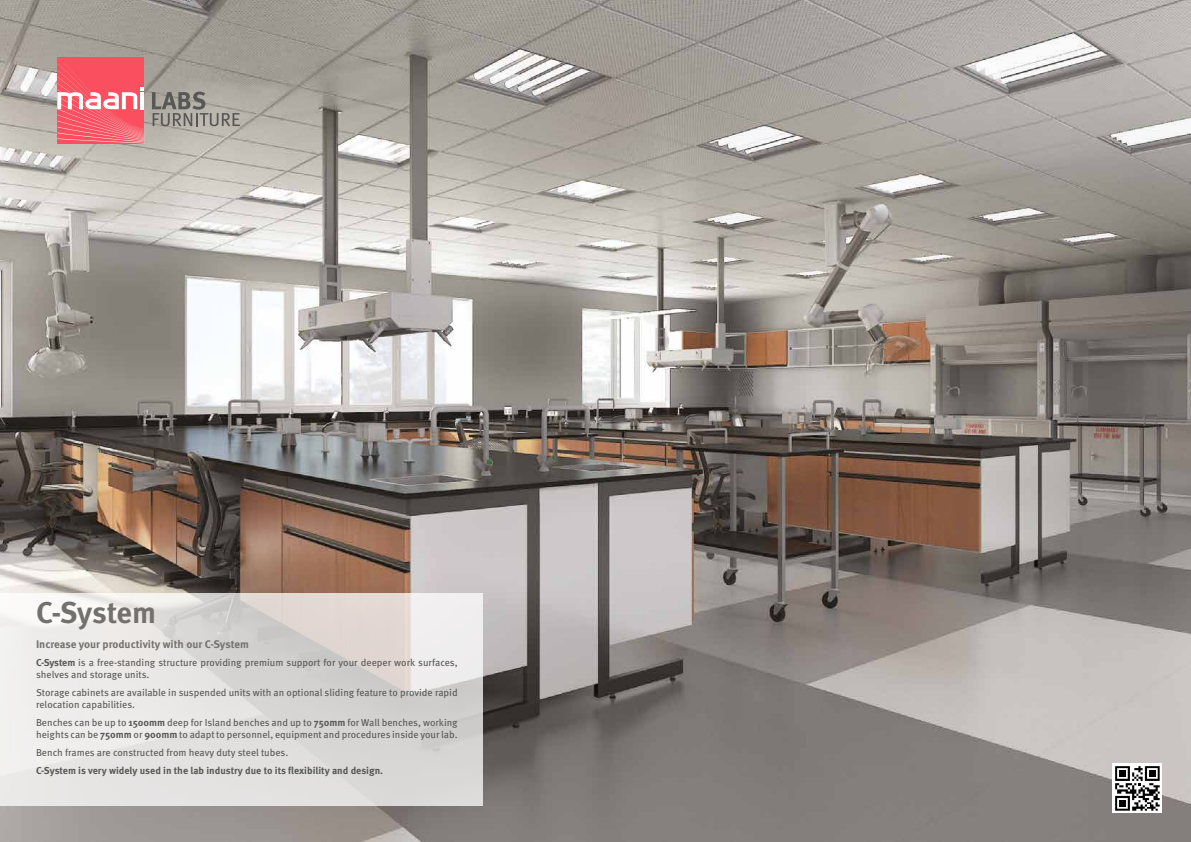
<style>
.page{position:relative;width:1191px;height:842px;background:#fff}
.page>*{position:absolute;margin:0;border:0;box-sizing:border-box;transform-origin:0 0}
.t1{font:700 30px "Meta OT";letter-spacing:-.01em;color:#74706d}
.t2{font:700 11px "Meta OT";color:#74706d}
.t3{font:10px/12px "Meta OT";color:#575756}
.t4{font:700 10px "Meta OT";color:#575756}
.s1{font-weight:700}
</style>
<div class="page">
<img style="left:0;top:0;width:1191px;height:842px">
<svg style="left:0;top:593px;width:482px;height:213px;background:#e2dfde"></svg>
<svg style="left:152px;top:92px;width:88px;height:34px;background:#97948e"></svg>
<svg style="left:57px;top:57px;width:87px;height:86px;background:#f96a77"></svg>
<div style="left:1112px;top:764px;width:50px;height:49px;background:#fff"></div>
<svg style="left:1115px;top:766px;width:44px;height:45px"></svg>
<div style="left:1149px;top:770px;width:6px;height:7px;background:#000"></div>
<div style="left:1119px;top:770px;width:6px;height:7px;background:#000"></div>
<h1 class="t1" style="left:36px;top:593px;width:122px">C-System</h1>
<p class="t2" style="left:36px;top:637px;width:214px">Increase your productivity with our C-System</p>
<p class="t3" style="left:36px;top:657px;width:423px"><span class="s1">C-System</span> is a free-standing structure providing premium support for your deeper work surfaces, shelves and storage units.</p>
<p class="t3" style="left:36px;top:687px;width:423px">Storage cabinets are available in suspended units with an optional sliding feature to provide rapid relocation capabilities.</p>
<p class="t3" style="left:36px;top:717px;width:423px">Benches can be up to <span class="s1">1500mm</span> deep for Island benches and up to <span class="s1">750mm</span> for Wall benches, working heights can be <span class="s1">750mm</span> or <span class="s1">900mm</span> to adapt to personnel, equipment and procedures inside your lab.</p>
<p class="t3" style="left:36px;top:747px;width:254px">Bench frames are constructed from heavy duty steel tubes.</p>
<p class="t4" style="left:36px;top:764px;width:348px">C-System is very widely used in the lab industry due to its flexibility and design.</p>
</div>
